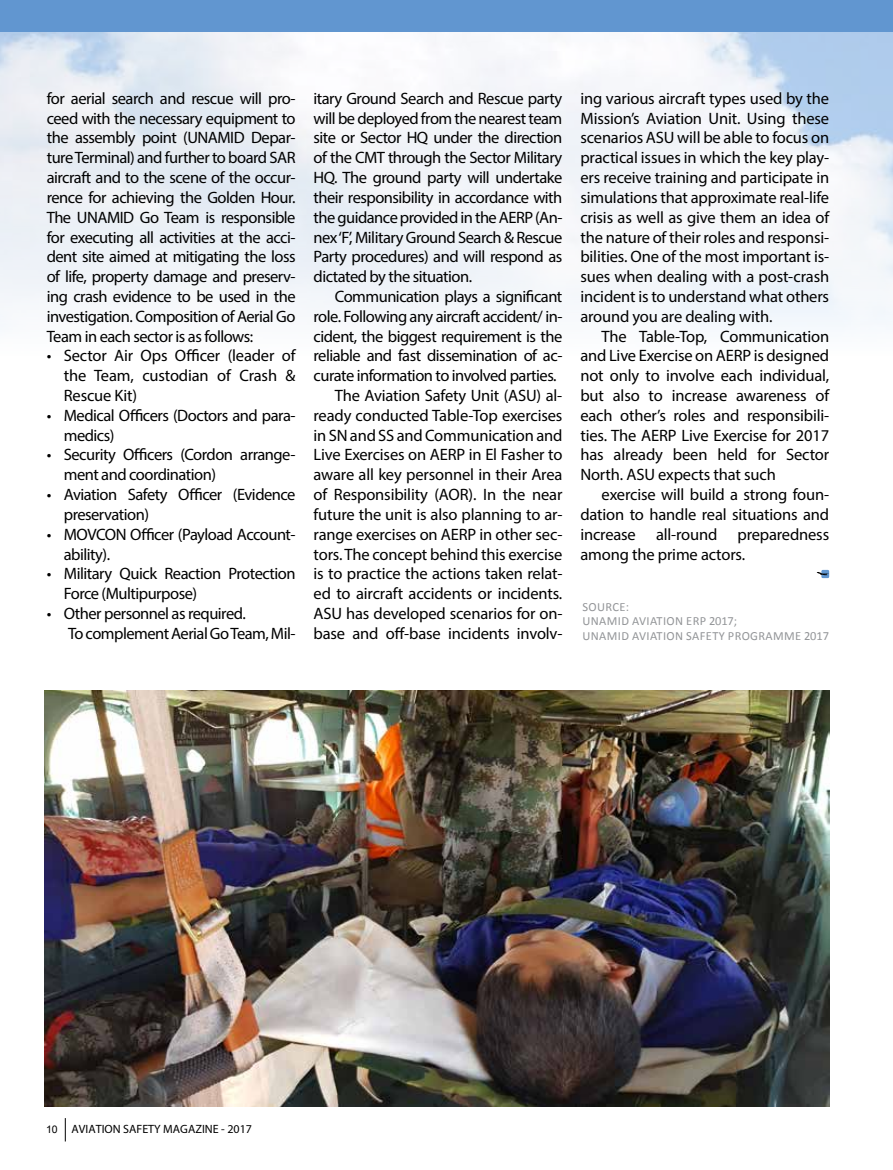
<style>
.page{position:relative;width:893px;height:1170px;background:#fff}
.page>*{position:absolute;margin:0;border:0;box-sizing:border-box;transform-origin:0 0}
.t1{font:16.5px/19.8px "Myriad Pro";letter-spacing:-.02em;color:#000;text-align:justify}
.t2{font:12.45px/14.2px "Calibri";letter-spacing:.03em;color:#939598}
.t3{font:12px "Myriad Pro";color:#000}
.s1{font-family:"Arial";font-size:10.5px}
</style>
<div class="page">
<svg style="left:65px;top:1118px;width:1px;height:23px"></svg>
<img style="left:45px;top:690px;width:784px;height:416px">
<div style="left:0;top:0;width:893px;height:32px;background:#6196d0"></div>
<svg style="left:821px;top:570px;width:8px;height:8px"></svg>
<svg style="left:817px;top:572px;width:12px;height:3px"></svg>
<p class="t1" style="left:47px;top:88px;width:250px">for aerial search and rescue will pro&shy;ceed with the necessary equipment to the assembly point (UNAMID Depar&shy;ture Terminal) and further to board SAR aircraft and to the scene of the occur&shy;rence for achieving the Golden Hour.<br>The UNAMID Go Team is responsible for executing all activities at the acci&shy;dent site aimed at mitigating the loss of life, property damage and preserv&shy;ing crash evidence to be used in the investigation. Composition of Aerial Go Team in each sector is as follows:</p>
<p class="t1" style="left:64px;top:346px;width:233px;text-indent:-17px">• Sector Air Ops Officer (leader of the Team, custodian of Crash &amp; Rescue Kit)</p>
<p class="t1" style="left:64px;top:405px;width:233px;text-indent:-17px">• Medical Officers (Doctors and para&shy;medics)</p>
<p class="t1" style="left:64px;top:445px;width:233px;text-indent:-17px">• Security Officers (Cordon arrange&shy;ment and coordination)</p>
<p class="t1" style="left:64px;top:484px;width:233px;text-indent:-17px">• Aviation Safety Officer (Evidence preservation)</p>
<p class="t1" style="left:64px;top:524px;width:233px;text-indent:-17px">• MOVCON Officer (Payload Account&shy;ability).</p>
<p class="t1" style="left:64px;top:563px;width:233px;text-indent:-17px">• Military Quick Reaction Protection<br>Force (Multipurpose)</p>
<p class="t1" style="left:68px;top:603px;width:229px;text-indent:-21px">• Other personnel as required.<br>To complement Aerial Go Team, Mil-</p>
<p class="t1" style="left:314px;top:88px;width:250px">itary Ground Search and Rescue party will be deployed from the nearest team site or Sector HQ under the direction of the CMT through the Sector Military HQ. The ground party will undertake their responsibility in accordance with the guidance provided in the AERP (An&shy;nex ‘F’, Military Ground Search &amp; Rescue Party procedures) and will respond as dictated by the situation.</p>
<p class="t1" style="left:335px;top:286px;width:229px">Communication plays a significant</p>
<p class="t1" style="left:314px;top:306px;width:250px">role. Following any aircraft accident/ in-</p>
<p class="t1" style="left:314px;top:326px;width:250px">cident, the biggest requirement is the</p>
<p class="t1" style="left:314px;top:346px;width:250px">reliable and fast dissemination of ac-</p>
<p class="t1" style="left:314px;top:365px;width:244px">curate information to involved parties.</p>
<p class="t1" style="left:335px;top:385px;width:229px">The Aviation Safety Unit (ASU) al-</p>
<p class="t1" style="left:314px;top:405px;width:250px">ready conducted Table-Top exercises</p>
<p class="t1" style="left:314px;top:425px;width:250px">in SN and SS and Communication and</p>
<p class="t1" style="left:314px;top:445px;width:250px">Live Exercises on AERP in El Fasher to</p>
<p class="t1" style="left:314px;top:464px;width:250px">aware all key personnel in their Area</p>
<p class="t1" style="left:314px;top:484px;width:250px">of Responsibility (AOR). In the near</p>
<p class="t1" style="left:314px;top:504px;width:250px">future the unit is also planning to ar-</p>
<p class="t1" style="left:314px;top:524px;width:250px">range exercises on AERP in other sec-</p>
<p class="t1" style="left:314px;top:544px;width:250px">tors. The concept behind this exercise</p>
<p class="t1" style="left:314px;top:563px;width:250px">is to practice the actions taken relat-</p>
<p class="t1" style="left:314px;top:583px;width:250px">ed to aircraft accidents or incidents.</p>
<p class="t1" style="left:314px;top:603px;width:250px">ASU has developed scenarios for on-</p>
<p class="t1" style="left:314px;top:623px;width:250px">base and off-base incidents involv-</p>
<p class="t1" style="left:580px;top:88px;width:250px">ing various aircraft types used by the Mission’s Aviation Unit. Using these scenarios ASU will be able to focus on practical issues in which the key play&shy;ers receive training and participate in simulations that approximate real-life crisis as well as give them an idea of the nature of their roles and responsi&shy;bilities. One of the most important is&shy;sues when dealing with a post-crash incident is to understand what others around you are dealing with.</p>
<p class="t1" style="left:580px;top:326px;width:250px;text-indent:21px">The Table-Top, Communication and Live Exercise on AERP is designed not only to involve each individual, but also to increase awareness of each other’s roles and responsibili&shy;ties. The AERP Live Exercise for 2017 has already been held for Sector North. ASU expects that such</p>
<p class="t1" style="left:580px;top:484px;width:250px;text-indent:21px">exercise will build a strong foun&shy;dation to handle real situations and increase all-round preparedness among the prime actors.</p>
<p class="t2" style="left:583px;top:599px;width:248px">SOURCE:<br>UNAMID AVIATION ERP 2017;<br>UNAMID AVIATION SAFETY PROGRAMME 2017</p>
<p class="t3" style="left:46px;top:1121px;width:207px"><span class="s1">10</span> AVIATION SAFETY MAGAZINE - 2017</p>
</div>
